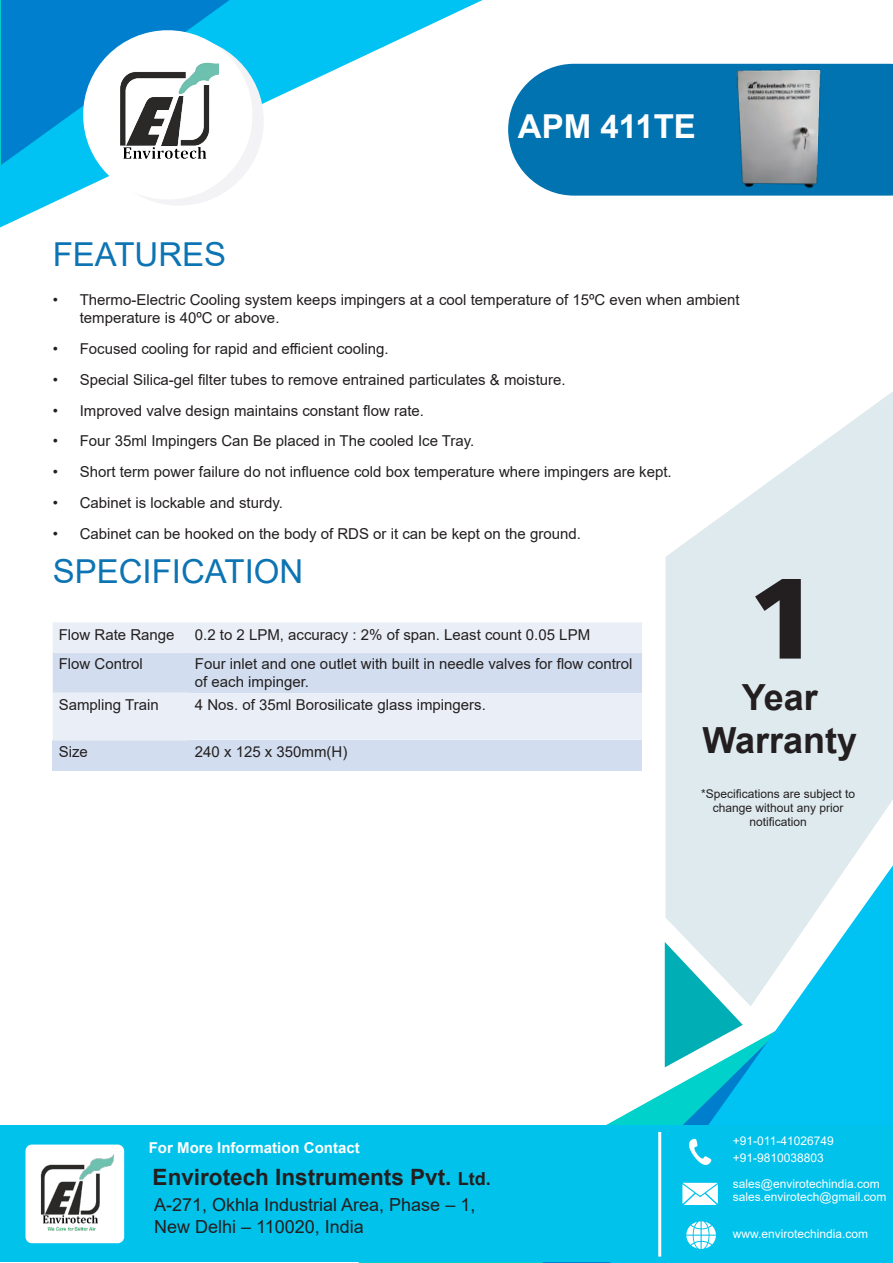
<style>
.page{position:relative;width:893px;height:1263px;background:#fff}
.page>*{position:absolute;margin:0;border:0;box-sizing:border-box;transform-origin:0 0}
.t1{font:800 114px "Articulate";color:#231f20}
.t2{font:700 42px "Arial";color:#fff}
.Paragraph_Style_1{font:700 36px "Arial";color:#231f20}
.HEADING{font:33px "Arial";color:#0d74b4}
.heading{font:700 33px "Arial";color:#fff}
.t3{font:700 22.5px "Arial";color:#231f20}
.t4{font:18px/21.6px "Arial";color:#231f20}
.Paragraph_Style_1-2{font:15px/18px "Arial";color:#231f20}
.t5{font:700 15px "Arial";color:#fff}
.t6{font:12px/13.2px "Arial";color:#fff}
.Paragraph_Style_1-3{font:12px/14.4px "Arial";color:#231f20;text-align:center}
.s1{font-size:18px}
</style>
<div class="page">
<svg style="left:0;top:0;width:483px;height:227px"></svg>
<svg style="left:0;top:0;width:230px;height:166px;background:#008cd4"></svg>
<svg style="left:610px;top:942px;width:283px;height:321px;fill:#00c3f3"></svg>
<div style="left:0;top:1125px;width:893px;height:137px;background:#01c2eb"></div>
<div style="left:26px;top:1144px;width:98px;height:99px;background:#fff;border-radius:6px"></div>
<img style="left:40px;top:1154px;width:74px;height:77px">
<hr style="left:658px;top:1132px;width:3px;height:124px;background:#fff">
<svg style="left:689px;top:1139px;width:22px;height:26px"></svg>
<svg style="left:686px;top:1221px;width:30px;height:28px"></svg>
<svg style="left:682px;top:1183px;width:36px;height:22px"></svg>
<svg style="left:665px;top:391px;width:228px;height:615px;fill:#dfeaee"></svg>
<svg style="left:665px;top:942px;width:78px;height:125px"></svg>
<svg style="left:53px;top:624px;width:589px;height:116px;background:#e1e9f4"></svg>
<div style="left:53px;top:740px;width:136px;height:30px;background:#d2deef"></div>
<div style="left:189px;top:740px;width:453px;height:30px;background:#d2deef"></div>
<hr style="left:188px;top:653px;width:2px;height:39px;background:#d2deef">
<hr style="left:53px;top:692px;width:137px;height:2px;background:#eaeff7">
<hr style="left:53px;top:739px;width:136px;height:1px;background:#eaeff7">
<hr style="left:53px;top:622px;width:136px;height:2px;background:#eaeff7">
<hr style="left:189px;top:622px;width:453px;height:2px;background:#eaeff7">
<hr style="left:53px;top:651px;width:136px;height:2px;background:#eaeff7">
<hr style="left:189px;top:651px;width:453px;height:2px;background:#eaeff7">
<div style="left:508px;top:64px;width:385px;height:132px;background:#0173b1"></div>
<div style="left:94px;top:36px;width:170px;height:170px;background:#f3f3f6;border-radius:50%"></div>
<div style="left:83px;top:30px;width:169px;height:170px;background:#fff;border-radius:50%"></div>
<img style="left:736px;top:64px;width:87px;height:128px">
<img style="left:120px;top:62px;width:99px;height:97px">
<p class="HEADING" style="left:53px;top:232px;width:175px">FEATURES</p>
<p class="heading" style="left:518px;top:103px;width:179px">APM 411TE</p>
<p class="t2" style="left:559px;top:112px;width:156px">550Mini</p>
<p class="Paragraph_Style_1-2" style="left:80px;top:291px;width:661px;text-indent:-27px">• Thermo-Electric Cooling system keeps impingers at a cool temperature of 15ºC even when ambient temperature is 40ºC or above.</p>
<p class="Paragraph_Style_1-2" style="left:53px;top:340px;width:337px">• Focused cooling for rapid and efficient cooling.</p>
<p class="Paragraph_Style_1-2" style="left:53px;top:371px;width:515px">• Special Silica-gel filter tubes to remove entrained particulates &amp; moisture.</p>
<p class="Paragraph_Style_1-2" style="left:53px;top:401px;width:373px">• Improved valve design maintains constant flow rate.</p>
<p class="Paragraph_Style_1-2" style="left:53px;top:432px;width:423px">• Four 35ml Impingers Can Be placed in The cooled Ice Tray.</p>
<p class="Paragraph_Style_1-2" style="left:53px;top:463px;width:620px">• Short term power failure do not influence cold box temperature where impingers are kept.</p>
<p class="Paragraph_Style_1-2" style="left:53px;top:494px;width:232px">• Cabinet is lockable and sturdy.</p>
<p class="Paragraph_Style_1-2" style="left:53px;top:524px;width:530px">• Cabinet can be hooked on the body of RDS or it can be kept on the ground.</p>
<p class="HEADING" style="left:53px;top:549px;width:252px">SPECIFICATION</p>
<p class="Paragraph_Style_1-2" style="left:59px;top:626px;width:117px">Flow Rate Range</p>
<p class="Paragraph_Style_1-2" style="left:195px;top:626px;width:397px">0.2 to 2 LPM, accuracy : 2% of span. Least count 0.05 LPM</p>
<p class="Paragraph_Style_1-2" style="left:59px;top:655px;width:86px">Flow Control</p>
<p class="Paragraph_Style_1-2" style="left:195px;top:655px;width:439px">Four inlet and one outlet with built in needle valves for flow control of each impinger.</p>
<p class="Paragraph_Style_1-2" style="left:59px;top:696px;width:102px">Sampling Train</p>
<p class="Paragraph_Style_1-2" style="left:195px;top:696px;width:292px">4 Nos. of 35ml Borosilicate glass impingers.</p>
<p class="Paragraph_Style_1-2" style="left:59px;top:742px;width:31px">Size</p>
<p class="Paragraph_Style_1-2" style="left:195px;top:742px;width:154px">240 x 125 x 350mm(H)</p>
<p class="t1" style="left:748px;top:550px;width:71px">1</p>
<p class="Paragraph_Style_1" style="left:742px;top:672px;width:78px">Year</p>
<p class="Paragraph_Style_1" style="left:702px;top:715px;width:156px">Warranty</p>
<p class="Paragraph_Style_1-3" style="left:701px;top:786px;width:156px">*Specifications are subject to change without any prior</p>
<p class="Paragraph_Style_1-3" style="left:749px;top:815px;width:59px">notification</p>
<p class="t5" style="left:149px;top:1137px;width:212px">For More Information Contact</p>
<h3 class="t3" style="left:153px;top:1161px;width:340px">Envirotech Instruments Pvt. <span class="s1">Ltd.</span></h3>
<p class="t4" style="left:154px;top:1194px;width:323px">A-271, Okhla Industrial Area, Phase – 1,<br>New Delhi – 110020, India</p>
<p class="t6" style="left:733px;top:1134px;width:102px">+91-011-41026749</p>
<p class="t6" style="left:733px;top:1177px;width:155px">sales@envirotechindia.com sales.envirotech@gmail.com</p>
<p class="t6" style="left:733px;top:1227px;width:137px">www.envirotechindia.com</p>
<p class="t6" style="left:733px;top:1151px;width:93px">+91-9810038803</p>
</div>
